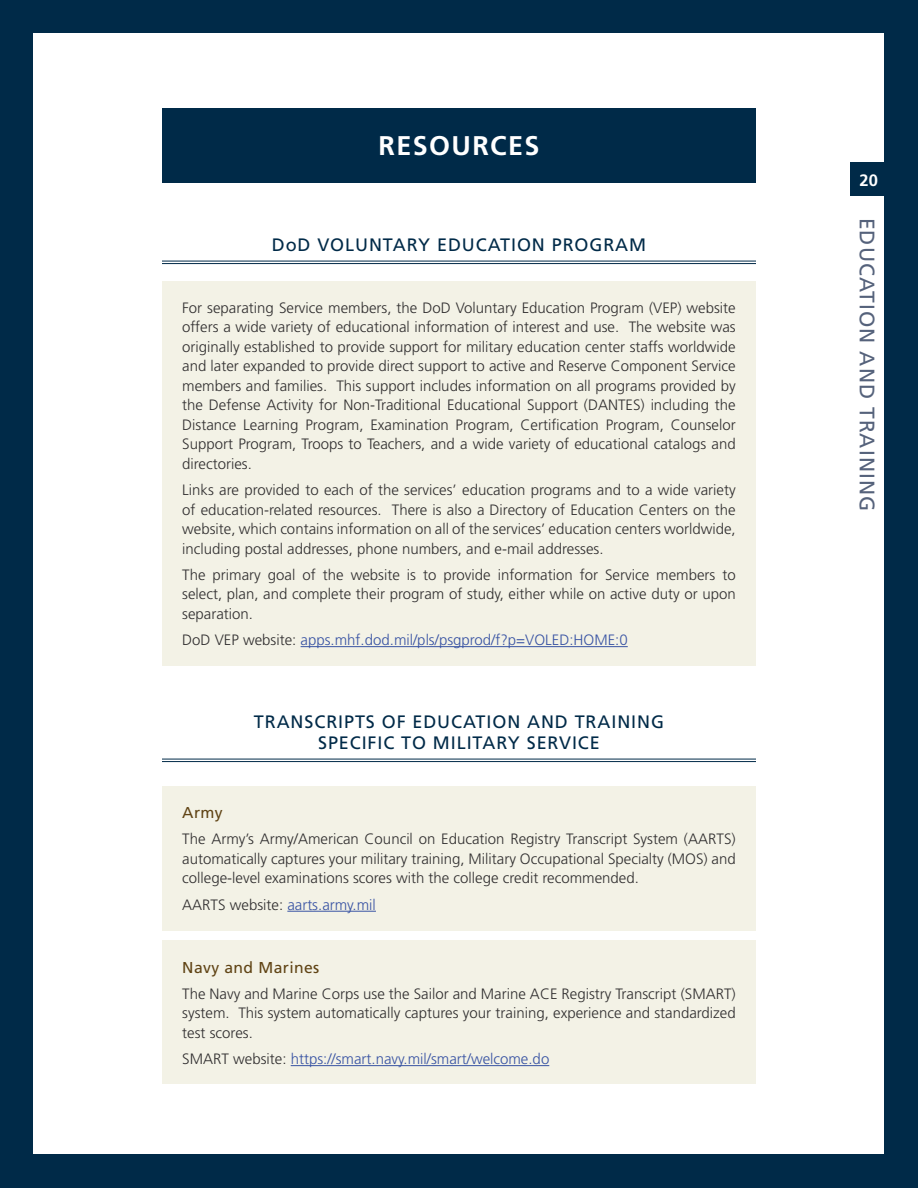
<style>
.page{position:relative;width:918px;height:1188px;background:#002a48}
.page>*{position:absolute;margin:0;border:0;box-sizing:border-box;transform-origin:0 0}
.t1{font:700 27px "Frutiger LT Std";letter-spacing:.05em;color:#fff}
.t2{font:21px "Frutiger LT Std";letter-spacing:.05em;color:#55627b}
.t3{font:18px/21.6px "Frutiger LT Std";letter-spacing:.05em;color:#002a48}
.t4{font:700 16.5px "Frutiger LT Std";color:#fff}
.t5{font:15.75px "Frutiger LT Std";letter-spacing:.025em;color:#604415}
.t6{font:300 15px/19.5px "Frutiger LT Std";color:#312f30;text-align:justify}
.t7{font:300 15px "Frutiger LT Std";color:#3853a3}
.s1{color:#312f30}
</style>
<div class="page">
<div style="left:34px;top:34px;width:850px;height:1120px;background:#fff"></div>
<div style="left:851px;top:163px;width:40px;height:33px;background:#002a48"></div>
<hr style="left:162px;top:261px;width:594px;height:1px;background:#002a48">
<hr style="left:162px;top:263px;width:594px;height:1px;background:#002a48">
<hr style="left:162px;top:759px;width:594px;height:1px;background:#002a48">
<hr style="left:162px;top:761px;width:594px;height:1px;background:#002a48">
<div style="left:162px;top:108px;width:594px;height:74px;background:#002a48"></div>
<div style="left:162px;top:281px;width:594px;height:384px;background:#f3f2e6"></div>
<hr style="left:301px;top:646px;width:327px;height:1px;background:#3853a3">
<div style="left:162px;top:786px;width:594px;height:145px;background:#f3f2e6"></div>
<hr style="left:287px;top:911px;width:89px;height:1px;background:#3853a3">
<div style="left:162px;top:941px;width:594px;height:143px;background:#f3f2e6"></div>
<hr style="left:291px;top:1065px;width:258px;height:1px;background:#3853a3">
<h1 class="t1" style="left:379px;top:130px;width:162px">RESOURCES</h1>
<p class="t3" style="left:272px;top:234px;width:31px">DODV</p>
<p class="t3" style="left:330px;top:234px;width:314px">OLUNTARY E DUCATION PROGRAM</p>
<p class="t6" style="left:182px;top:298px;width:555px">For separating Service members, the DoD Voluntary Education Program (VE P) website offers a wide variety of educational information of interest and use. The website was originally established to provide support for military education center staffs worldwide and later expanded to provide direct support to active and Reserve Component Service members and families. This support includes information on all programs provided by the Defense Activity for Non-Traditional Educational Support (DANTES) including the Distance Learning Program, Examination Program, Certification Program, Counselor Support Program, Troops to Teachers, and a wide variety of educational catalogs and directories.</p>
<p class="t6" style="left:182px;top:480px;width:555px">Links are provided to each of the services’ education programs and to a wide variety of education-related resources. There is also a Directory of Education C enters on the website, which contains information on all of the services’ education centers worldwide, including postal addresses, phone numbers, and e-mail addresses.</p>
<p class="t6" style="left:182px;top:565px;width:555px">The primary goal of the website is to provide information for Service members to select, plan, and complete their program of study, either while on active duty or upon separation.</p>
<p class="t7" style="left:182px;top:631px;width:413px"><span class="s1">DoD VE P website:</span> apps.mhf.dod.mil/pls/psgprod/f?p=VOLED:HOME</p>
<p class="t7" style="left:615px;top:631px;width:14px">:0</p>
<p class="t3" style="left:254px;top:711px;width:41px">TRANSC</p>
<p class="t3" style="left:318px;top:711px;width:324px;text-indent:8px">RIPTS OF EDUCATION AND TRAIN ING<br>SPECIFIC TO MILITARY SERVICE</p>
<p class="t5" style="left:182px;top:803px;width:42px">ARMY</p>
<p class="t6" style="left:182px;top:830px;width:517px">The Army’s Army/American Council on Education Registry Transcript System (AAR</p>
<p class="t6" style="left:717px;top:830px;width:21px">TS)</p>
<p class="t6" style="left:182px;top:849px;width:501px">automatically captures your military training, M ilitary Occupational Specialty (MOS</p>
<p class="t6" style="left:704px;top:849px;width:34px">) and</p>
<p class="t6" style="left:182px;top:865px;width:458px;line-height:26.2px">college-level examinations scores with the college credit recommended.<br>AAR</p>
<p class="t7" style="left:211px;top:896px;width:167px"><span class="s1">TS website:</span> aarts.army.mil</p>
<p class="t5" style="left:182px;top:958px;width:139px">NAVY AND MARINES</p>
<p class="t6" style="left:182px;top:984px;width:358px">The Navy and Marine Corps use the Sailor and Marine ACE</p>
<p class="t6" style="left:562px;top:984px;width:134px">Registry Transcript (SMAR</p>
<p class="t6" style="left:182px;top:984px;width:555px;text-indent:542px">T) system. This system automatically captures your training, experience and standardized test scores.</p>
<p class="t6" style="left:182px;top:1049px;width:11px">SMAR</p>
<p class="t7" style="left:222px;top:1050px;width:329px"><span class="s1">T website:</span> https://smart.navy.mil/smart/welcome.do</p>
<p class="t4" style="left:859px;top:170px;width:20px">20</p>
<h2 class="t2" style="left:879px;top:218px;width:275px;rotate:90deg">EDUCATION AND TRAIN ING</h2>
</div>
